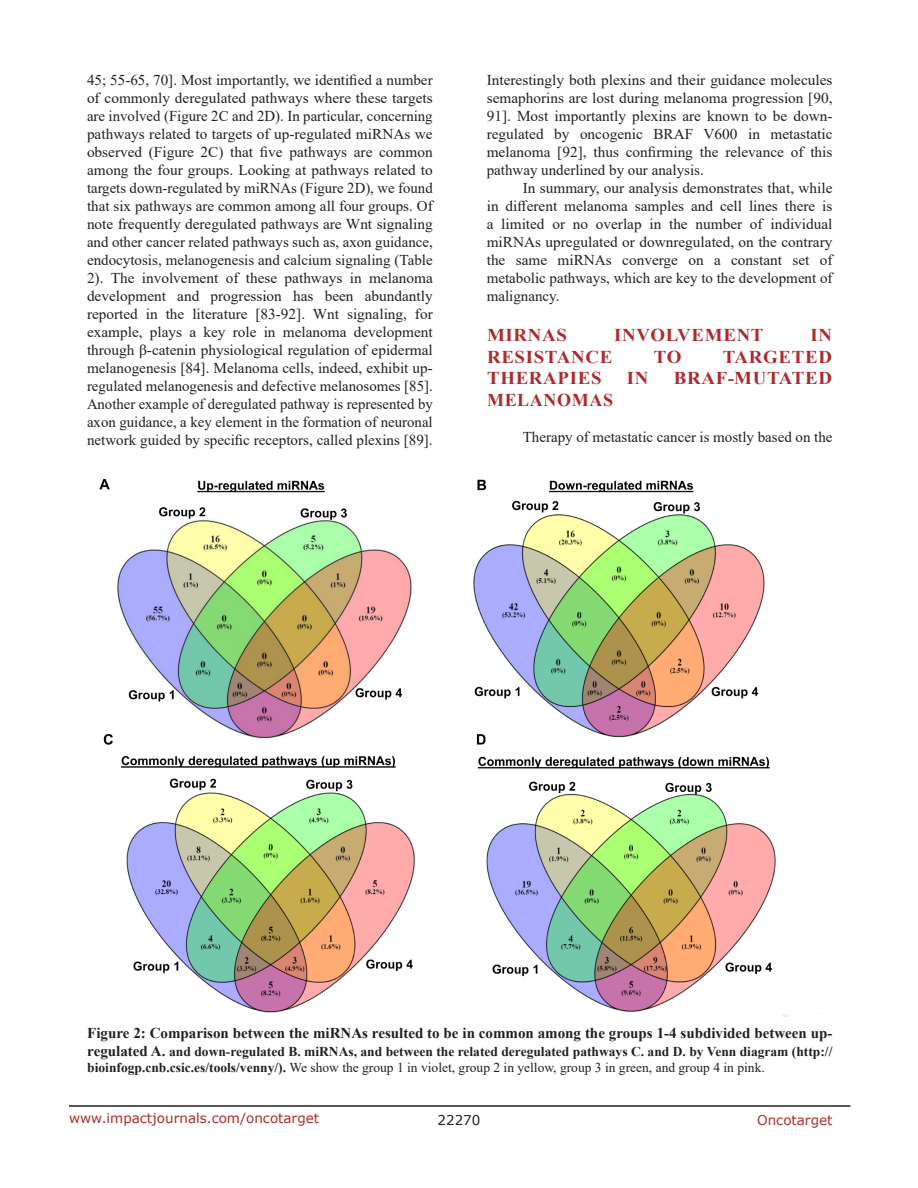
<style>
.page{position:relative;width:918px;height:1188px;background:#fff}
.page>*{position:absolute;margin:0;border:0;box-sizing:border-box;transform-origin:0 0}
.Heading{font:700 18px "Times New Roman";letter-spacing:.035em;color:#ac2b31;scale:1.05 1}
.Heading-2{font:700 18px "Times New Roman";letter-spacing:.035em;color:#ac2b31}
.BodyText{font:15px/18px "Times New Roman";color:#221f22;text-align:justify}
.FigureText{font:700 15px "Times New Roman";color:#221f22}
.FigureText-2{font:700 13.5px/16.2px "Times New Roman";color:#221f22}
.t1{font:13.5px "Verdana";color:#ac2b31}
.t2{font:13.5px "Verdana";color:#221f22}
.s1{font-size:15px}
.s2{font-weight:400}
</style>
<div class="page">
<hr style="left:69px;top:1105px;width:781px;height:2px;background:#231f20">
<img style="left:99px;top:479px;width:689px;height:538px">
<p class="BodyText" style="left:87px;top:71px;width:347px">45; 55-65, 70]. Most importantly, we identified a number of commonly deregulated pathways where these targets are involved (Figure 2C and 2D). In particular, concerning pathways related to targets of up-regulated miRNAs we observed (Figure 2C) that five pathways are common among the four groups. Looking at pathways related to targets down-regulated by miRNAs (Figure 2D), we found that six pathways are common among all four groups. Of note frequently deregulated pathways are Wnt signaling and other cancer related pathways such as, axon guidance, endocytosis, melanogenesis and calcium signaling (Table 2). The involvement of these pathways in melanoma development and progression has been abundantly reported in the literature [83-92]. Wnt signaling, for example, plays a key role in melanoma development through β-catenin physiological regulation of epidermal melanogenesis [84]. Melanoma cells, indeed, exhibit up&shy;regulated melanogenesis and defective melanosomes [85].<br>Another example of deregulated pathway is represented by axon guidance, a key element in the formation of neuronal network guided by specific receptors, called plexins [89].</p>
<p class="BodyText" style="left:487px;top:71px;width:347px">Interestingly both plexins and their guidance molecules semaphorins are lost during melanoma progression [90, 91]. Most importantly plexins are known to be down&shy;regulated by oncogenic BRAF V600 in metastatic melanoma [92], thus confirming the relevance of this pathway underlined by our analysis.</p>
<p class="BodyText" style="left:487px;top:179px;width:347px;text-indent:36px">In summary, our analysis demonstrates that, while in different melanoma samples and cell lines there is a limited or no overlap in the number of individual miRNAs upregulated or downregulated, on the contrary the same miRNAs converge on a constant set of metabolic pathways, which are key to the development of malignancy.</p>
<p class="Heading" style="left:487px;top:322px;width:78px">MIRNAS</p>
<p class="Heading" style="left:614px;top:322px;width:144px">INVOLVEMENT</p>
<p class="Heading" style="left:810px;top:322px;width:22px">IN</p>
<p class="Heading" style="left:487px;top:344px;width:121px">RESISTANCE</p>
<p class="Heading" style="left:654px;top:344px;width:28px">TO</p>
<p class="Heading" style="left:723px;top:344px;width:106px">TARGETED</p>
<p class="Heading" style="left:487px;top:365px;width:111px">THERAPIES</p>
<p class="Heading" style="left:627px;top:365px;width:22px">IN</p>
<p class="Heading" style="left:674px;top:365px;width:152px">BRAF-MUTATED</p>
<p class="Heading-2" style="left:487px;top:387px;width:128px">MELANOMAS</p>
<p class="BodyText" style="left:523px;top:427px;width:311px">Therapy of metastatic cancer is mostly based on the</p>
<p class="FigureText" style="left:87px;top:1022px;width:747px">Figure 2: Comparison between the miRNAs resulted to be in common among the groups 1-4 subdivided between up-</p>
<p class="FigureText-2" style="left:87px;top:1043px;width:747px"><span class="s1">regulated A.</span> and down-regulated B. miRNAs, and between the related deregulated pathways C. and D. by Venn diagram (http:// bioinfogp.cnb.csic.es/tools/venny/). <span class="s2">We show the group 1 in violet, group 2 in yellow, group 3 in green, and group 4 in pink.</span></p>
<p class="t1" style="left:69px;top:1109px;width:252px">www.impactjournals.com/oncotarget</p>
<p class="t2" style="left:438px;top:1111px;width:44px">22270</p>
<p class="t1" style="left:757px;top:1111px;width:77px">Oncotarget</p>
</div>
